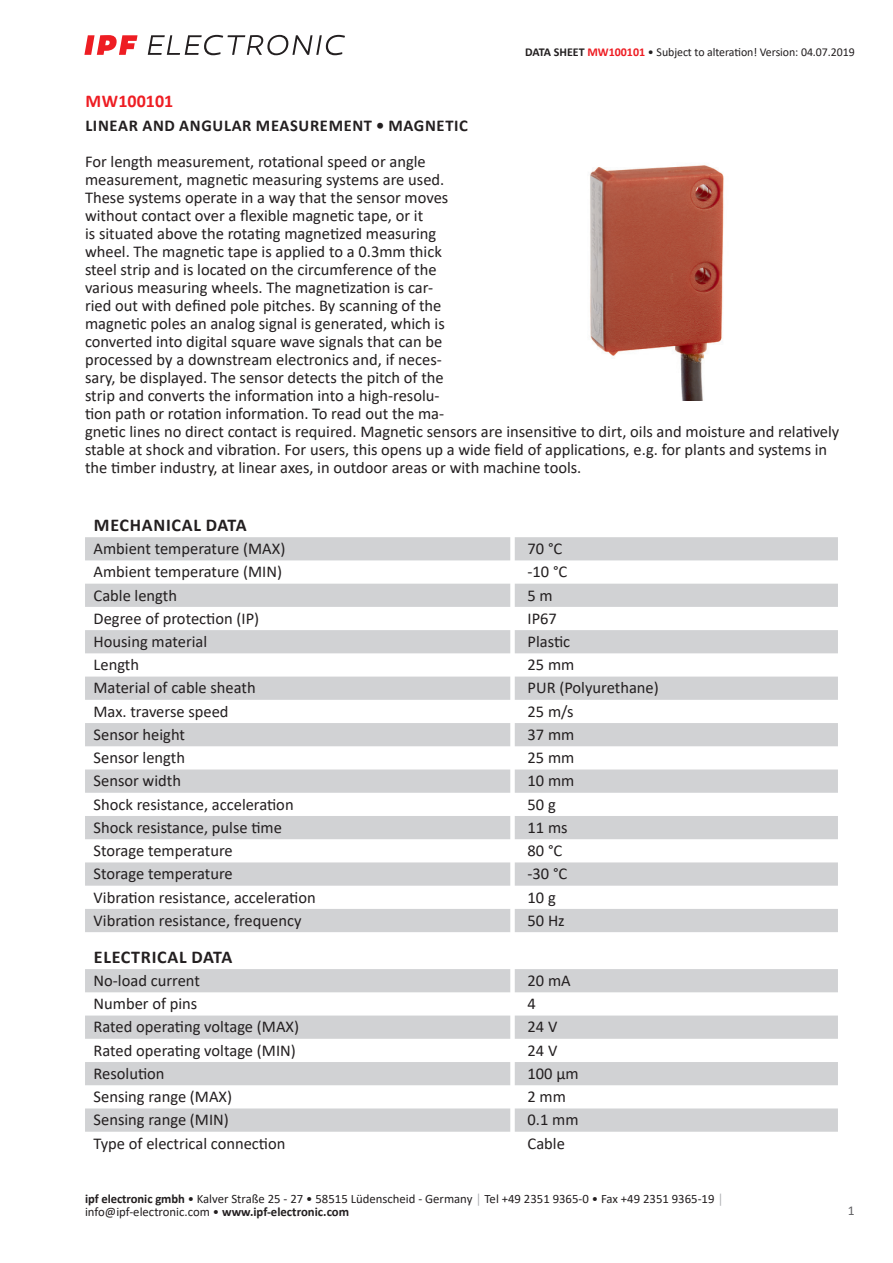
<style>
.page{position:relative;width:893px;height:1263px;background:#fff}
.page>*{position:absolute;margin:0;border:0;box-sizing:border-box;transform-origin:0 0}
.t1{font:700 18px "Calibri";letter-spacing:.04em;color:#231f20}
.t2{font:700 18px "Calibri";color:#ee1d23}
.t3{font:16.5px/18px "Calibri";color:#231f20}
.t4{font:700 16.5px "Calibri";letter-spacing:.04em;color:#231f20}
.t5{font:13.5px "Calibri";color:#636366}
.t6{font:12.75px/12.6px "Calibri";color:#231f20}
.t7{font:12px "Calibri";letter-spacing:-.005em;color:#231f20}
.s1{font-weight:700}
.s2{font-weight:700;color:#ee1d23}
.s3{color:#a8a9ad}
</style>
<div class="page">
<svg style="left:148px;top:35px;width:197px;height:20px"></svg>
<svg style="left:84px;top:35px;width:54px;height:20px"></svg>
<svg style="left:85px;top:537px;width:753px;height:395px;fill:#d1d2d4"></svg>
<svg style="left:85px;top:969px;width:753px;height:163px;fill:#d1d2d4"></svg>
<img style="left:590px;top:165px;width:134px;height:236px">
<p class="t7" style="left:525px;top:44px;width:331px"><span class="s1">DATA SHEET</span> <span class="s2">MW100101</span> • Subject to alteration! Version: 04.07.2019</p>
<p class="t2" style="left:85px;top:88px;width:89px">MW100101</p>
<p class="t4" style="left:85px;top:114px;width:384px">LINEAR AND ANGULAR MEASUREMENT • MAGNETIC</p>
<p class="t3" style="left:85px;top:152px;width:756px">For length measurement, rotational speed or angle<br>measurement, magnetic measuring systems are used.<br>These systems operate in a way that the sensor moves<br>without contact over a flexible magnetic tape, or it<br>is situated above the rotating magnetized measuring<br>wheel. The magnetic tape is applied to a 0.3mm thick<br>steel strip and is located on the circumference of the<br>various measuring wheels. The magnetization is car-<br>ried out with defined pole pitches. By scanning of the<br>magnetic poles an analog signal is generated, which is<br>converted into digital square wave signals that can be<br>processed by a downstream electronics and, if neces-<br>sary, be displayed. The sensor detects the pitch of the<br>strip and converts the information into a high-resolu-<br>tion path or rotation information. To read out the ma-<br>gnetic lines no direct contact is required. Magnetic sensors are insensitive to dirt, oils and moisture and relatively stable at shock and vibration. For users, this opens up a wide field of applications, e.g. for plants and systems in the timber industry, at linear axes, in outdoor areas or with machine tools.</p>
<p class="t1" style="left:94px;top:512px;width:154px">MECHANICAL DATA</p>
<p class="t3" style="left:94px;top:539px;width:193px">Ambient temperature (MAX)</p>
<p class="t3" style="left:527px;top:539px;width:36px">70 °C</p>
<p class="t3" style="left:94px;top:562px;width:190px">Ambient temperature (MIN)</p>
<p class="t3" style="left:527px;top:562px;width:41px">-10 °C</p>
<p class="t3" style="left:94px;top:586px;width:85px">Cable length</p>
<p class="t3" style="left:527px;top:586px;width:27px">5m</p>
<p class="t3" style="left:94px;top:609px;width:167px">Degree of protection (IP)</p>
<p class="t3" style="left:527px;top:609px;width:31px">IP67</p>
<p class="t3" style="left:94px;top:632px;width:115px">Housing material</p>
<p class="t3" style="left:527px;top:632px;width:44px">Plastic</p>
<p class="t3" style="left:94px;top:655px;width:47px">Length</p>
<p class="t3" style="left:527px;top:655px;width:48px">25 mm</p>
<p class="t3" style="left:94px;top:678px;width:164px">Material of cable sheath</p>
<p class="t3" style="left:527px;top:678px;width:133px">PUR (Polyurethane)</p>
<p class="t3" style="left:94px;top:702px;width:137px">Max. traverse speed</p>
<p class="t3" style="left:527px;top:702px;width:48px">25 m/s</p>
<p class="t3" style="left:94px;top:725px;width:93px">Sensor height</p>
<p class="t3" style="left:527px;top:725px;width:48px">37 mm</p>
<p class="t3" style="left:94px;top:748px;width:93px">Sensor length</p>
<p class="t3" style="left:527px;top:748px;width:48px">25 mm</p>
<p class="t3" style="left:94px;top:771px;width:89px">Sensor width</p>
<p class="t3" style="left:527px;top:771px;width:48px">10 mm</p>
<p class="t3" style="left:94px;top:795px;width:202px">Shock resistance, acceleration</p>
<p class="t3" style="left:527px;top:795px;width:30px">50 g</p>
<p class="t3" style="left:94px;top:818px;width:190px">Shock resistance, pulse time</p>
<p class="t3" style="left:527px;top:818px;width:42px">11 ms</p>
<p class="t3" style="left:94px;top:841px;width:141px">Storage temperature</p>
<p class="t3" style="left:527px;top:841px;width:36px">80 °C</p>
<p class="t3" style="left:94px;top:864px;width:141px">Storage temperature</p>
<p class="t3" style="left:527px;top:864px;width:41px">-30 °C</p>
<p class="t3" style="left:94px;top:888px;width:224px">Vibration resistance, acceleration</p>
<p class="t3" style="left:527px;top:888px;width:30px">10 g</p>
<p class="t3" style="left:94px;top:911px;width:209px">Vibration resistance, frequency</p>
<p class="t3" style="left:527px;top:911px;width:39px">50 Hz</p>
<p class="t1" style="left:94px;top:944px;width:140px">ELECTRICAL DATA</p>
<p class="t3" style="left:94px;top:971px;width:108px">No-load current</p>
<p class="t3" style="left:527px;top:971px;width:45px">20 mA</p>
<p class="t3" style="left:94px;top:994px;width:105px">Number of pins</p>
<p class="t3" style="left:527px;top:994px;width:10px">4</p>
<p class="t3" style="left:94px;top:1017px;width:207px">Rated operating voltage (MAX)</p>
<p class="t3" style="left:527px;top:1017px;width:31px">24 V</p>
<p class="t3" style="left:94px;top:1041px;width:204px">Rated operating voltage (MIN)</p>
<p class="t3" style="left:527px;top:1041px;width:31px">24 V</p>
<p class="t3" style="left:94px;top:1064px;width:73px">Resolution</p>
<p class="t3" style="left:527px;top:1064px;width:53px">100 µm</p>
<p class="t3" style="left:94px;top:1087px;width:140px">Sensing range (MAX)</p>
<p class="t3" style="left:527px;top:1087px;width:40px">2 mm</p>
<p class="t3" style="left:94px;top:1110px;width:137px">Sensing range (MIN)</p>
<p class="t3" style="left:527px;top:1110px;width:52px">0.1 mm</p>
<p class="t3" style="left:94px;top:1134px;width:193px">Type of electrical connection</p>
<p class="t3" style="left:527px;top:1134px;width:39px">Cable</p>
<p class="t6" style="left:85px;top:1192px;width:640px"><span class="s1">ipf electronic gmbh</span> • Kalver Straße 25 - 27 • 58515 Lüdenscheid - Germany <span class="s3">│</span> Tel +49 2351 9365-0 • Fax +49 2351 9365-19 <span class="s3">│ </span>info@ipf-electronic.com • <span class="s1">www.ipf-electronic.com</span></p>
<p class="t5" style="left:848px;top:1201px;width:8px">1</p>
</div>
